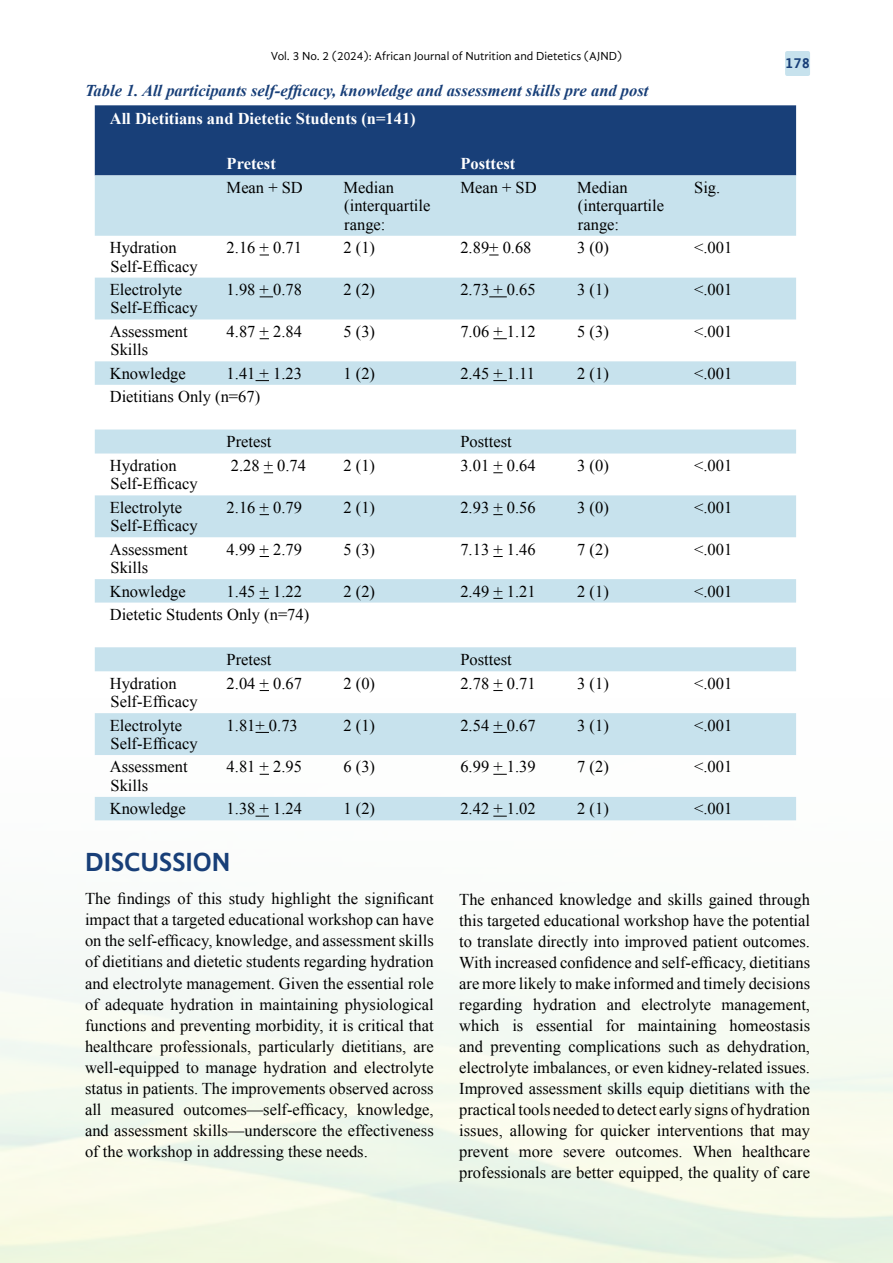
<style>
.page{position:relative;width:893px;height:1263px;background:#fff}
.page>*{position:absolute;margin:0;border:0;box-sizing:border-box;transform-origin:0 0}
.t1{font:700 27px "Gandhi Sans";color:#183f78}
.t2{font:16.5px/21px "Times New Roman";color:#000}
.t3{font:italic 700 16.5px "Times New Roman";color:#183f78}
.t4{font:700 16.5px "Times New Roman";color:#fff}
.t5{font:700 15px "Gandhi Sans";color:#183f78}
.t6{font:12px "Gandhi Sans";color:#000}
</style>
<div class="page">
<div style="left:785px;top:51px;width:25px;height:25px;background:#c7e2ed;border-radius:2px"></div>
<div style="left:95px;top:105px;width:701px;height:70px;background:#183f78"></div>
<svg style="left:95px;top:175px;width:701px;height:645px"></svg>
<svg style="left:260px;top:296px;width:13px;height:1px"></svg>
<svg style="left:489px;top:296px;width:18px;height:1px"></svg>
<svg style="left:493px;top:338px;width:14px;height:1px"></svg>
<svg style="left:256px;top:380px;width:13px;height:1px"></svg>
<svg style="left:493px;top:380px;width:14px;height:1px"></svg>
<svg style="left:256px;top:732px;width:13px;height:1px"></svg>
<svg style="left:493px;top:732px;width:14px;height:1px"></svg>
<svg style="left:493px;top:774px;width:14px;height:1px"></svg>
<svg style="left:256px;top:816px;width:13px;height:1px"></svg>
<svg style="left:493px;top:816px;width:14px;height:1px"></svg>
<p class="t6" style="left:271px;top:49px;width:353px">Vol. 3 No. 2 (2024): African Journal of Nutrition and Dietetics (AJND)</p>
<p class="t3" style="left:85px;top:79px;width:565px">Table 1. All participants self-efficacy, knowledge and assessment skills pre and post</p>
<p class="t4" style="left:110px;top:107px;width:307px">All Dietitians and Dietetic Students (n=141)</p>
<p class="t4" style="left:227px;top:152px;width:51px">Pretest</p>
<p class="t4" style="left:460px;top:152px;width:56px">Posttest</p>
<p class="t2" style="left:227px;top:177px;width:78px">Mean + SD</p>
<p class="t2" style="left:343px;top:178px;width:88px;line-height:18.5px">Median (interquartile range:</p>
<p class="t2" style="left:460px;top:177px;width:78px">Mean + SD</p>
<p class="t2" style="left:577px;top:178px;width:88px;line-height:18.5px">Median (interquartile range:</p>
<p class="t2" style="left:694px;top:177px;width:28px">Sig.</p>
<p class="t2" style="left:110px;top:238px;width:89px;line-height:18.5px">Hydration<br>Self-Efficacy</p>
<p class="t2" style="left:227px;top:237px;width:77px">2.16 + 0.71</p>
<p class="t2" style="left:343px;top:237px;width:33px">2 (1)</p>
<p class="t2" style="left:460px;top:237px;width:73px">2.89+ 0.68</p>
<p class="t2" style="left:577px;top:237px;width:33px">3 (0)</p>
<p class="t2" style="left:694px;top:237px;width:40px">&lt;.001</p>
<p class="t2" style="left:110px;top:280px;width:89px;line-height:18.5px">Electrolyte<br>Self-Efficacy</p>
<p class="t2" style="left:227px;top:279px;width:77px">1.98 + 0.78</p>
<p class="t2" style="left:343px;top:279px;width:33px">2 (2)</p>
<p class="t2" style="left:460px;top:279px;width:77px">2.73 + 0.65</p>
<p class="t2" style="left:577px;top:279px;width:33px">3 (1)</p>
<p class="t2" style="left:694px;top:279px;width:40px">&lt;.001</p>
<p class="t2" style="left:110px;top:322px;width:79px;line-height:18.5px">Assessment<br>Skills</p>
<p class="t2" style="left:227px;top:321px;width:77px">4.87 + 2.84</p>
<p class="t2" style="left:343px;top:321px;width:33px">5 (3)</p>
<p class="t2" style="left:460px;top:321px;width:77px">7.06 + 1.12</p>
<p class="t2" style="left:577px;top:321px;width:33px">5 (3)</p>
<p class="t2" style="left:694px;top:321px;width:40px">&lt;.001</p>
<p class="t2" style="left:110px;top:362px;width:78px">Knowledge</p>
<p class="t2" style="left:227px;top:362px;width:77px">1.41 + 1.23</p>
<p class="t2" style="left:343px;top:362px;width:33px">1 (2)</p>
<p class="t2" style="left:460px;top:362px;width:76px">2.45 + 1.11</p>
<p class="t2" style="left:577px;top:362px;width:33px">2 (1)</p>
<p class="t2" style="left:694px;top:362px;width:40px">&lt;.001</p>
<p class="t2" style="left:110px;top:386px;width:152px">Dietitians Only (n=67)</p>
<p class="t2" style="left:227px;top:431px;width:46px">Pretest</p>
<p class="t2" style="left:460px;top:431px;width:53px">Posttest</p>
<p class="t2" style="left:110px;top:456px;width:89px;line-height:18.5px">Hydration<br>Self-Efficacy</p>
<p class="t2" style="left:231px;top:455px;width:77px">2.28 + 0.74</p>
<p class="t2" style="left:343px;top:455px;width:33px">2 (1)</p>
<p class="t2" style="left:460px;top:455px;width:77px">3.01 + 0.64</p>
<p class="t2" style="left:577px;top:455px;width:33px">3 (0)</p>
<p class="t2" style="left:694px;top:455px;width:40px">&lt;.001</p>
<p class="t2" style="left:110px;top:498px;width:89px;line-height:18.5px">Electrolyte<br>Self-Efficacy</p>
<p class="t2" style="left:227px;top:497px;width:77px">2.16 + 0.79</p>
<p class="t2" style="left:343px;top:497px;width:33px">2 (1)</p>
<p class="t2" style="left:460px;top:497px;width:77px">2.93 + 0.56</p>
<p class="t2" style="left:577px;top:497px;width:33px">3 (0)</p>
<p class="t2" style="left:694px;top:497px;width:40px">&lt;.001</p>
<p class="t2" style="left:110px;top:540px;width:79px;line-height:18.5px">Assessment<br>Skills</p>
<p class="t2" style="left:227px;top:538px;width:77px">4.99 + 2.79</p>
<p class="t2" style="left:343px;top:538px;width:33px">5 (3)</p>
<p class="t2" style="left:460px;top:538px;width:77px">7.13 + 1.46</p>
<p class="t2" style="left:577px;top:538px;width:33px">7 (2)</p>
<p class="t2" style="left:694px;top:538px;width:40px">&lt;.001</p>
<p class="t2" style="left:110px;top:580px;width:78px">Knowledge</p>
<p class="t2" style="left:227px;top:580px;width:77px">1.45 + 1.22</p>
<p class="t2" style="left:343px;top:580px;width:33px">2 (2)</p>
<p class="t2" style="left:460px;top:580px;width:77px">2.49 + 1.21</p>
<p class="t2" style="left:577px;top:580px;width:33px">2 (1)</p>
<p class="t2" style="left:694px;top:580px;width:40px">&lt;.001</p>
<p class="t2" style="left:110px;top:604px;width:201px">Dietetic Students Only (n=74)</p>
<p class="t2" style="left:227px;top:648px;width:46px">Pretest</p>
<p class="t2" style="left:460px;top:648px;width:53px">Posttest</p>
<p class="t2" style="left:110px;top:674px;width:89px;line-height:18.5px">Hydration<br>Self-Efficacy</p>
<p class="t2" style="left:227px;top:672px;width:77px">2.04 + 0.67</p>
<p class="t2" style="left:343px;top:672px;width:33px">2 (0)</p>
<p class="t2" style="left:460px;top:672px;width:77px">2.78 + 0.71</p>
<p class="t2" style="left:577px;top:672px;width:33px">3 (1)</p>
<p class="t2" style="left:694px;top:672px;width:40px">&lt;.001</p>
<p class="t2" style="left:110px;top:716px;width:89px;line-height:18.5px">Electrolyte<br>Self-Efficacy</p>
<p class="t2" style="left:227px;top:714px;width:73px">1.81+ 0.73</p>
<p class="t2" style="left:343px;top:714px;width:33px">2 (1)</p>
<p class="t2" style="left:460px;top:714px;width:77px">2.54 + 0.67</p>
<p class="t2" style="left:577px;top:714px;width:33px">3 (1)</p>
<p class="t2" style="left:694px;top:714px;width:40px">&lt;.001</p>
<p class="t2" style="left:110px;top:757px;width:79px;line-height:18.5px">Assessment<br>Skills</p>
<p class="t2" style="left:227px;top:756px;width:77px">4.81 + 2.95</p>
<p class="t2" style="left:343px;top:756px;width:33px">6 (3)</p>
<p class="t2" style="left:460px;top:756px;width:77px">6.99 + 1.39</p>
<p class="t2" style="left:577px;top:756px;width:33px">7 (2)</p>
<p class="t2" style="left:694px;top:756px;width:40px">&lt;.001</p>
<p class="t2" style="left:110px;top:798px;width:78px">Knowledge</p>
<p class="t2" style="left:227px;top:798px;width:77px">1.38 + 1.24</p>
<p class="t2" style="left:343px;top:798px;width:33px">1 (2)</p>
<p class="t2" style="left:460px;top:798px;width:77px">2.42 + 1.02</p>
<p class="t2" style="left:577px;top:798px;width:33px">2 (1)</p>
<p class="t2" style="left:694px;top:798px;width:40px">&lt;.001</p>
<h1 class="t1" style="left:85px;top:846px;width:147px">DISCUSSION</h1>
<p class="t2" style="left:85px;top:888px;width:350px;text-align:justify">The findings of this study highlight the significant impact that a targeted educational workshop can have on the self-efficacy, knowledge, and assessment skills of dietitians and dietetic students regarding hydration and electrolyte management. Given the essential role of adequate hydration in maintaining physiological functions and preventing morbidity, it is critical that healthcare professionals, particularly dietitians, are well-equipped to manage hydration and electrolyte status in patients. The improvements observed across all measured outcomes—self-efficacy, knowledge, and assessment skills—underscore the effectiveness of the workshop in addressing these needs.</p>
<p class="t2" style="left:459px;top:888px;width:352px;text-align:justify">The enhanced knowledge and skills gained through this targeted educational workshop have the potential to translate directly into improved patient outcomes.<br>With increased confidence and self-efficacy, dietitians are more likely to make informed and timely decisions regarding hydration and electrolyte management, which is essential for maintaining homeostasis and preventing complications such as dehydration, electrolyte imbalances, or even kidney-related issues.<br>Improved assessment skills equip dietitians with the practical tools needed to detect early signs of hydration issues, allowing for quicker interventions that may prevent more severe outcomes. When healthcare professionals are better equipped, the quality of care</p>
<p class="t5" style="left:785px;top:54px;width:26px">178</p>
</div>
